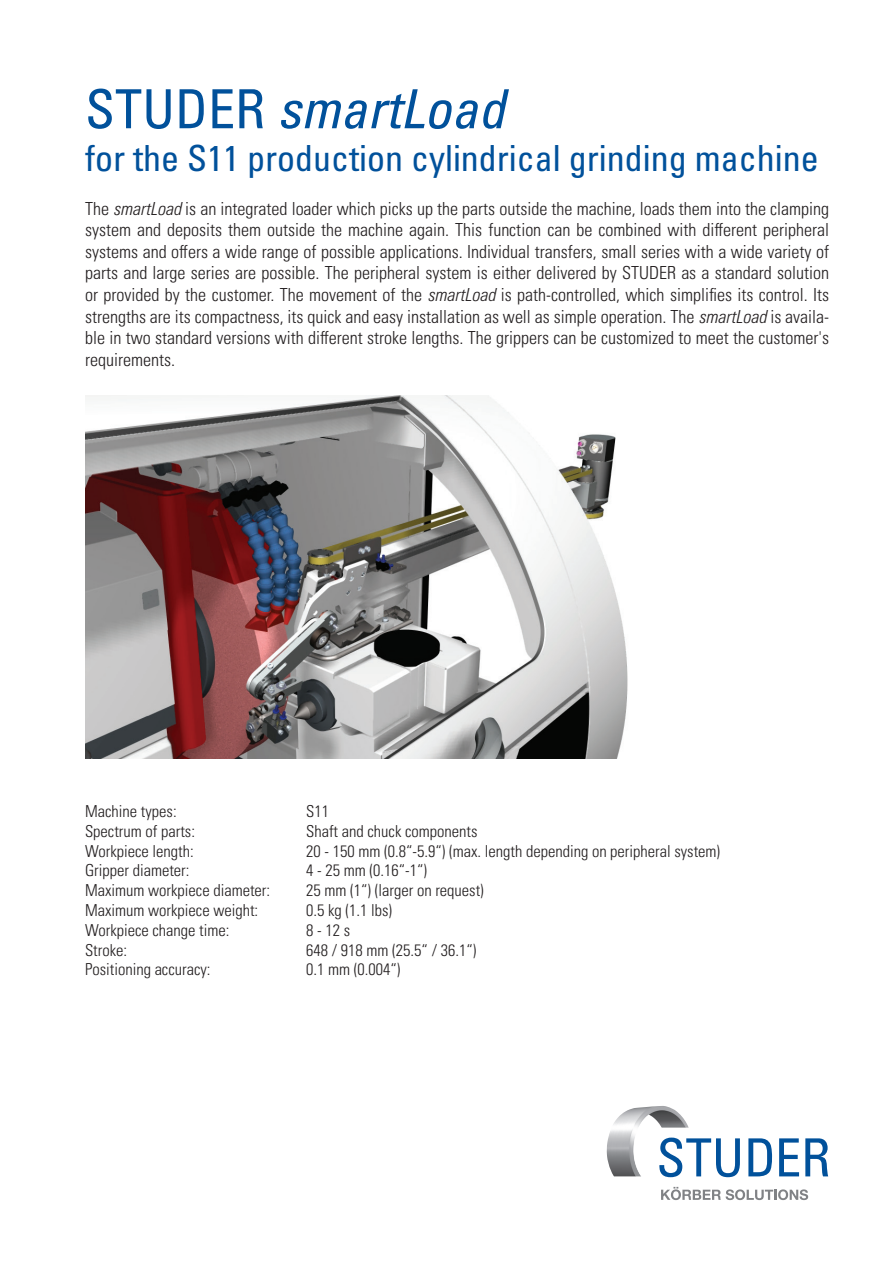
<style>
.page{position:relative;width:893px;height:1263px;background:#fff}
.page>*{position:absolute;margin:0;border:0;box-sizing:border-box;transform-origin:0 0}
.t1{font:54px "Univers LTCYR 57 Condensed Obl";color:#01519b}
.t2{font:condensed 36px "Univers LTCYR 57";color:#01519b}
.t3{font:18px/21.6px "Univers LTCYR 47 Light Cond";color:#231f20;text-align:justify}
.t4{font:16.5px "Univers LTCYR 47 Light Cond";color:#231f20}
.s1{font-family:"Univers LTCYR 57";font-stretch:condensed}
.s2{font-family:"Univers LTCYR 47 Light Cond Obl"}
</style>
<div class="page">
<svg style="left:664px;top:1138px;width:76px;height:39px"></svg>
<svg style="left:748px;top:1138px;width:24px;height:38px"></svg>
<svg style="left:779px;top:1138px;width:20px;height:38px"></svg>
<svg style="left:805px;top:1138px;width:23px;height:38px"></svg>
<img style="left:607px;top:1106px;width:82px;height:70px">
<svg style="left:661px;top:1187px;width:147px;height:13px"></svg>
<img style="left:85px;top:396px;width:543px;height:362px">
<h1 class="t1" style="left:85px;top:75px;width:421px"><span class="s1">STUDER</span> smartLoad</h1>
<h2 class="t2" style="left:85px;top:136px;width:735px">for the S11 production cylindrical grinding machine</h2>
<p class="t3" style="left:85px;top:197px;width:746px">The <span class="s2">smartLoad</span> is an integrated loader which picks up the parts outside the machine, loads them into the clamping system and deposits them outside the machine again. This function can be combined with different peripheral systems and offers a wide range of possible applications. Individual transfers, small series with a wide variety of parts and large series are possible. The peripheral system is either delivered by STUDER as a standard solution or provided by the customer. The movement of the <span class="s2">smartLoad</span> is path-controlled, which simplifies its control. Its strengths are its compactness, its quick and easy installation as well as simple operation. The <span class="s2">smartLoad</span> is availa&shy;ble in two standard versions with different stroke lengths. The grippers can be customized to meet the customer's requirements.</p>
<p class="t4" style="left:85px;top:800px;width:93px">Machine types:</p>
<p class="t4" style="left:306px;top:800px;width:24px">S11</p>
<p class="t4" style="left:85px;top:820px;width:111px">Spectrum of parts:</p>
<p class="t4" style="left:306px;top:820px;width:173px">Shaft and chuck components</p>
<p class="t4" style="left:85px;top:839px;width:110px">Workpiece length:</p>
<p class="t4" style="left:306px;top:839px;width:416px">20 - 150 mm (0.8“-5.9“) (max. length depending on peripheral system)</p>
<p class="t4" style="left:85px;top:859px;width:106px">Gripper diameter:</p>
<p class="t4" style="left:306px;top:859px;width:122px">4 - 25 mm (0.16“-1“)</p>
<p class="t4" style="left:85px;top:879px;width:187px">Maximum workpiece diameter:</p>
<p class="t4" style="left:306px;top:879px;width:179px">25 mm (1“) (larger on request)</p>
<p class="t4" style="left:85px;top:899px;width:175px">Maximum workpiece weight:</p>
<p class="t4" style="left:306px;top:899px;width:88px">0.5 kg (1.1 lbs)</p>
<p class="t4" style="left:85px;top:919px;width:146px">Workpiece change time:</p>
<p class="t4" style="left:306px;top:919px;width:45px">8 - 12 s</p>
<p class="t4" style="left:85px;top:938px;width:44px">Stroke:</p>
<p class="t4" style="left:306px;top:938px;width:172px">648 / 918 mm (25.5“ / 36.1“)</p>
<p class="t4" style="left:85px;top:958px;width:127px">Positioning accuracy:</p>
<p class="t4" style="left:306px;top:958px;width:96px">0.1 mm (0.004“)</p>
</div>
